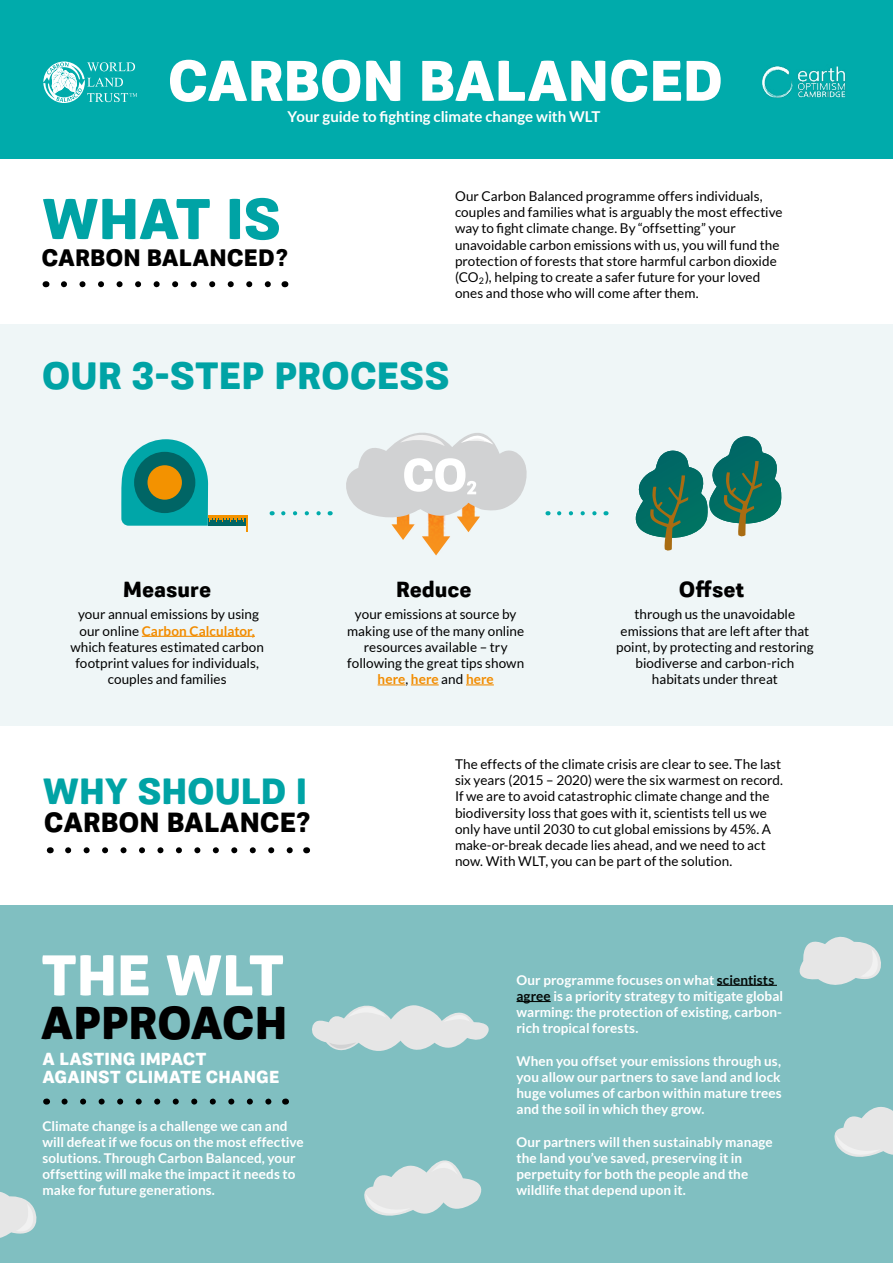
<style>
.page{position:relative;width:893px;height:1263px;background:#fff}
.page>*{position:absolute;margin:0;border:0;box-sizing:border-box;transform-origin:0 0}
.t1{font:700 54px "Quiroh";letter-spacing:-.005em;color:#fff}
.t2{font:700 54px "Quiroh";letter-spacing:-.01em;color:#00a3a5}
.t3{font:700 43.5px "Quiroh";letter-spacing:-.015em;color:#000}
.t4{font:700 36px "Quiroh";letter-spacing:-.005em;color:#00a3a5}
.t5{font:700 34.5px "Quiroh";color:#00a3a5}
.t6{font:700 26.25px "Quiroh";color:#000}
.t7{font:700 22.5px "Quiroh";color:#000}
.t8{font:700 20.7px "Quiroh";color:#000}
.t9{font:700 16.5px/18px "Quiroh";letter-spacing:.005em;color:#fff}
.t10{font:700 15px "Lato";letter-spacing:-.005em;color:#fff}
.t11{font:13.5px/16.2px "Lato";color:#000;text-align:center}
.t12{font:700 13.5px/16.2px "Lato";letter-spacing:.005em;color:#fff}
.t13{font:9px "Lato";color:#000}
.s1{font-weight:700;color:#f28c00}
.s2{color:#040907}
</style>
<div class="page">
<div style="left:0;top:906px;width:893px;height:357px;background:#80bfc1"></div>
<div style="left:0;top:324px;width:893px;height:401px;background:#eff6f7"></div>
<div style="left:0;top:0;width:893px;height:158px;background:#00abab"></div>
<hr style="left:717px;top:985px;width:60px;height:1px;background:#040907">
<hr style="left:516px;top:1001px;width:35px;height:1px;background:#040907">
<svg style="left:64px;top:281px;width:207px;height:6px"></svg>
<svg style="left:64px;top:1098px;width:208px;height:6px"></svg>
<svg style="left:68px;top:847px;width:225px;height:6px"></svg>
<svg style="left:121px;top:439px;width:126px;height:92px"></svg>
<hr style="left:142px;top:636px;width:113px;height:1px;background:#f28c00">
<svg style="left:378px;top:684px;width:27px;height:1px"></svg>
<svg style="left:411px;top:684px;width:28px;height:1px"></svg>
<svg style="left:466px;top:684px;width:28px;height:1px"></svg>
<svg style="left:283px;top:511px;width:38px;height:4px"></svg>
<svg style="left:559px;top:511px;width:47px;height:4px"></svg>
<svg style="left:635px;top:436px;width:147px;height:115px"></svg>
<svg style="left:43px;top:62px;width:94px;height:41px"></svg>
<svg style="left:312px;top:1005px;width:177px;height:46px"></svg>
<svg style="left:364px;top:1160px;width:117px;height:56px"></svg>
<svg style="left:834px;top:1107px;width:59px;height:50px"></svg>
<svg style="left:800px;top:937px;width:81px;height:48px"></svg>
<svg style="left:0;top:1192px;width:36px;height:46px"></svg>
<svg style="left:346px;top:433px;width:181px;height:122px"></svg>
<img style="left:762px;top:66px;width:84px;height:32px">
<h1 class="t1" style="left:168px;top:44px;width:557px">CARBON BALANCED</h1>
<p class="t10" style="left:288px;top:108px;width:314px">Your guide to fighting climate change with WLT</p>
<h1 class="t2" style="left:41px;top:182px;width:241px">WHAT IS</h1>
<h3 class="t7" style="left:41px;top:242px;width:248px">CARBON BALANCED?</h3>
<p class="t11" style="left:455px;top:188px;width:329px;text-align:left">Our Carbon Balanced programme offers individuals, couples and families what is arguably the most effective way to fight climate change. By “offsetting” your unavoidable carbon emissions with us, you will fund the protection of forests that store harmful carbon dioxide (CO ), helping to create a safer future for your loved ones and those who will come after them.</p>
<p class="t13" style="left:479px;top:276px;width:7px">2</p>
<h3 class="t4" style="left:42px;top:350px;width:409px">OUR 3-STEP PROCESS</h3>
<h3 class="t8" style="left:123px;top:575px;width:89px">Measure</h3>
<h3 class="t8" style="left:396px;top:575px;width:77px">Reduce</h3>
<h3 class="t8" style="left:679px;top:575px;width:67px">Offset</h3>
<p class="t11" style="left:71px;top:606px;width:195px">your annual emissions by using our online <span class="s1">Carbon Calculator, </span>which features estimated carbon footprint values for individuals, couples and families</p>
<p class="t11" style="left:347px;top:606px;width:179px">your emissions at source by making use of the many online resources available – try following the great tips shown <span class="s1">here</span>, <span class="s1">here</span> and <span class="s1">here</span></p>
<p class="t11" style="left:616px;top:606px;width:199px">through us the unavoidable emissions that are left after that point, by protecting and restoring biodiverse and carbon-rich habitats under threat</p>
<h3 class="t5" style="left:43px;top:767px;width:266px">WHY SHOULD I</h3>
<h3 class="t6" style="left:44px;top:805px;width:268px">CARBON BALANCE?</h3>
<h1 class="t1" style="left:41px;top:938px;width:245px">THE WLT</h1>
<h2 class="t3" style="left:41px;top:993px;width:248px">APPROACH</h2>
<p class="t9" style="left:43px;top:1051px;width:238px">A LASTING IMPACT<br>AGAINST CLIMATE CHANGE</p>
<p class="t12" style="left:43px;top:1117px;width:263px">Climate change is a challenge we can and will defeat if we focus on the most effective solutions. Through Carbon Balanced, your offsetting will make the impact it needs to make for future generations.</p>
<p class="t11" style="left:455px;top:756px;width:330px;text-align:left">The effects of the climate crisis are clear to see. The last six years (2015 – 2020) were the six warmest on record.<br>If we are to avoid catastrophic climate change and the biodiversity loss that goes with it, scientists tell us we only have until 2030 to cut global emissions by 45%. A make-or-break decade lies ahead, and we need to act now. With WLT, you can be part of the solution.</p>
<p class="t12" style="left:516px;top:971px;width:268px">Our programme focuses on what <span class="s2">scientists agree</span> is a priority strategy to mitigate global warming: the protection of existing, carbon&shy;rich tropical forests.</p>
<p class="t12" style="left:516px;top:1052px;width:267px;text-align:justify">When you offset your emissions through us, you allow our partners to save land and lock huge volumes of carbon within mature trees and the soil in which they grow.</p>
<p class="t12" style="left:516px;top:1133px;width:258px">Our partners will then sustainably manage the land you’ve saved, preserving it in perpetuity for both the people and the wildlife that depend upon it.</p>
</div>
